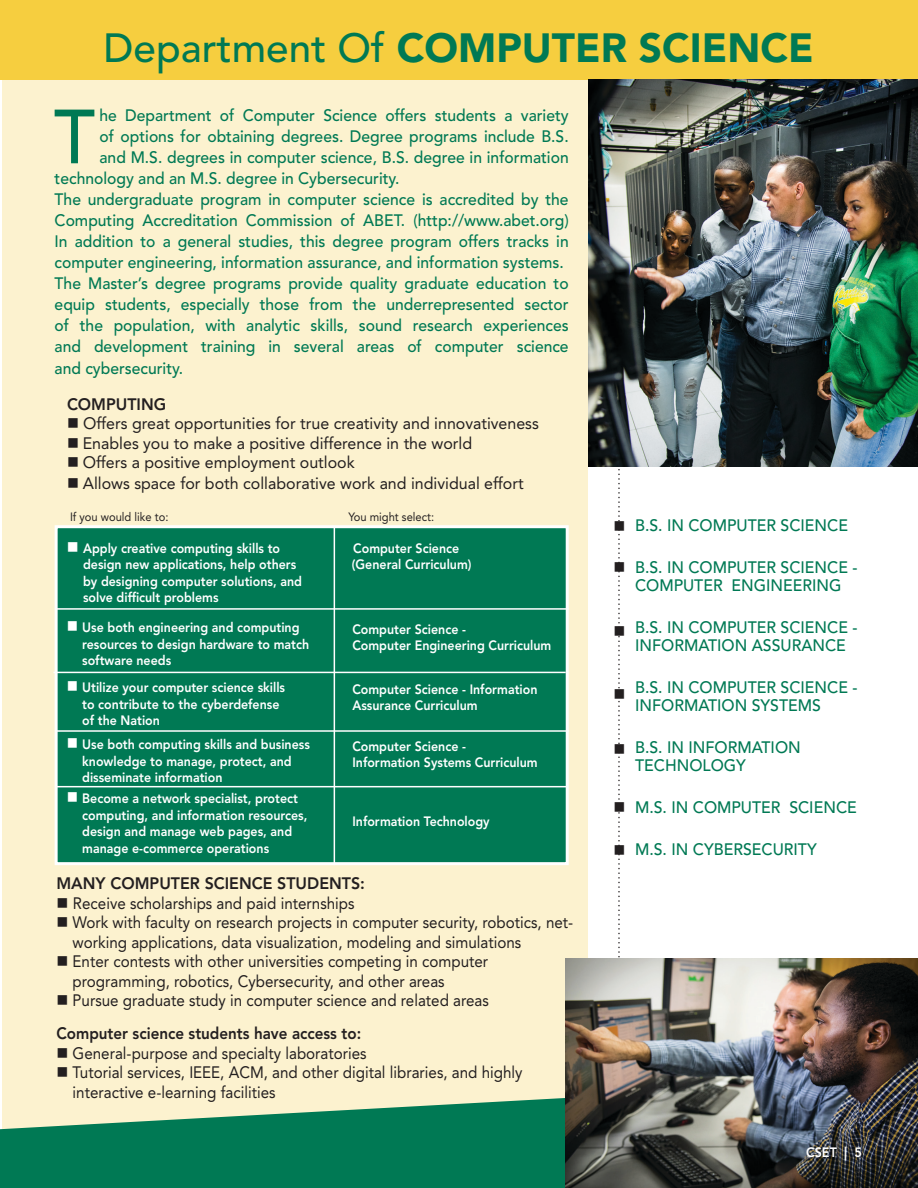
<style>
.page{position:relative;width:918px;height:1188px;background:#fff}
.page>*{position:absolute;margin:0;border:0;box-sizing:border-box;transform-origin:0 0}
.t1{font:500 75.75px "Avenir LT Std";color:#007954;scale:.95 1}
.t2{font:900 40.5px "Avenir LT Std";color:#007954}
.t3{font:500 16.5px/21.1px "Avenir LT Std";color:#007954;text-align:justify;scale:.95 1}
.t4{font:16.5px/19.5px "Avenir LT Std";color:#231f20;scale:.92 1}
.t5{font:500 16.5px/18px "Avenir LT Std";color:#007954;scale:.96 1}
.t6{font:16.5px "Avenir LT Std";color:#231f20}
.t7{font:800 16.5px "Avenir LT Std";color:#231f20}
.t8{font:800 16.5px "Avenir LT Std";color:#231f20;scale:.92 1}
.t9{font:16.5px "Wingdings";color:#231f20}
.t10{font:800 13.5px/16.5px "Avenir LT Std";color:#fff;scale:.92 1}
.t11{font:800 13.5px "Avenir LT Std";color:#fff;scale:.93 1}
.t12{font:12px "Avenir LT Std";color:#231f20;scale:.93 1}
.s1{font-weight:500}
</style>
<div class="page">
<div style="left:2px;top:6px;width:916px;height:1182px;background:#fcf2cf"></div>
<div style="left:588px;top:70px;width:330px;height:1118px;background:#fff"></div>
<svg style="left:618px;top:469px;width:2px;height:489px"></svg>
<div style="left:0;top:0;width:918px;height:79px;background:#f6ce3f"></div>
<img style="left:588px;top:79px;width:330px;height:388px">
<svg style="left:0;top:1083px;width:566px;height:105px;fill:#007954"></svg>
<img style="left:566px;top:958px;width:352px;height:230px">
<div style="left:55px;top:525px;width:514px;height:340px;background:#007954;border:3px solid #fff"></div>
<hr style="left:334px;top:527px;width:1px;height:338px;background:#fff">
<hr style="left:57px;top:608px;width:512px;height:2px;background:#fff">
<hr style="left:54px;top:672px;width:512px;height:1px;background:#fff">
<hr style="left:57px;top:730px;width:512px;height:2px;background:#fff">
<hr style="left:55px;top:786px;width:512px;height:1px;background:#fff">
<h2 class="t2" style="left:104px;top:23px;width:712px"><span class="s1">Department Of</span> COMPUTER SCIENCE</h2>
<p class="t1" style="left:54px;top:93px;width:45px">T</p>
<p class="t3" style="left:100px;top:105px;width:495px">he Department of Computer Science offers students a variety</p>
<p class="t3" style="left:100px;top:126px;width:495px">of options for obtaining degrees. Degree programs include B.S.</p>
<p class="t3" style="left:100px;top:147px;width:495px">and M.S. degrees in computer science, B.S. degree in information</p>
<p class="t3" style="left:55px;top:168px;width:365px">technology and an M.S. degree in Cybersecurity.</p>
<p class="t3" style="left:55px;top:189px;width:543px">The undergraduate program in computer science is accredited by the Computing Accreditation Commission of ABET. (http://www.abet.org)<br>In addition to a general studies, this degree program offers tracks in computer engineering, information assurance, and information systems.</p>
<p class="t3" style="left:55px;top:273px;width:543px">The Master’s degree programs provide quality graduate education to equip students, especially those from the underrepresented sector of the population, with analytic skills, sound research experiences and development training in several areas of computer science and cybersecurity.</p>
<p class="t7" style="left:67px;top:394px;width:101px">COMPUTING</p>
<p class="t6" style="left:67px;top:414px;width:473px">■ Offers great opportunities for true creativity and innovativeness</p>
<p class="t6" style="left:67px;top:433px;width:407px">■ Enables you to make a positive difference in the world</p>
<p class="t6" style="left:67px;top:453px;width:289px">■ Offers a positive employment outlook</p>
<p class="t6" style="left:67px;top:474px;width:458px">■ Allows space for both collaborative work and individual effort</p>
<p class="t12" style="left:70px;top:510px;width:107px">If you would like to:</p>
<p class="t12" style="left:348px;top:510px;width:94px">You might select:</p>
<p class="t10" style="left:83px;top:540px;width:239px;text-indent:-16px">■ Apply creative computing skills to design new applications, help others by designing computer solutions, and solve difficult problems</p>
<p class="t10" style="left:82px;top:619px;width:248px;text-indent:-15px">■ Use both engineering and computing resources to design hardware to match software needs</p>
<p class="t10" style="left:82px;top:679px;width:222px;text-indent:-15px">■ Utilize your computer science skills to contribute to the cyberdefense of the Nation</p>
<p class="t10" style="left:82px;top:736px;width:249px;text-indent:-15px">■ Use both computing skills and business knowledge to manage, protect, and disseminate information</p>
<p class="t10" style="left:82px;top:790px;width:246px;text-indent:-15px">■ Become a network specialist, protect computing, and information resources, design and manage web pages, and manage e-commerce operations</p>
<p class="t10" style="left:353px;top:540px;width:117px">Computer Science</p>
<p class="t10" style="left:352px;top:556px;width:132px">(General Curriculum)</p>
<p class="t10" style="left:352px;top:621px;width:218px">Computer Science -<br>Computer Engineering Curriculum</p>
<p class="t10" style="left:352px;top:681px;width:203px">Computer Science - Information<br>Assurance Curriculum</p>
<p class="t10" style="left:352px;top:738px;width:203px">Computer Science -<br>Information Systems Curriculum</p>
<p class="t10" style="left:352px;top:813px;width:151px">Information Technology</p>
<p class="t7" style="left:57px;top:874px;width:310px">MANY COMPUTER SCIENCE STUDENTS:</p>
<p class="t4" style="left:57px;top:894px;width:326px">■ Receive scholarships and paid internships</p>
<p class="t4" style="left:73px;top:913px;width:546px;text-indent:-16px">■ Work with faculty on research projects in computer security, robotics, net&shy;working applications, data visualization, modeling and simulations</p>
<p class="t4" style="left:73px;top:952px;width:453px;text-indent:-16px">■ Enter contests with other universities competing in computer programming, robotics, Cybersecurity, and other areas</p>
<p class="t4" style="left:57px;top:991px;width:471px">■ Pursue graduate study in computer science and related areas</p>
<p class="t8" style="left:57px;top:1024px;width:333px">Computer science students have access to:</p>
<p class="t4" style="left:57px;top:1044px;width:339px">■ General-purpose and specialty laboratories</p>
<p class="t4" style="left:73px;top:1063px;width:491px;text-indent:-16px">■ Tutorial services, IEEE, ACM, and other digital libraries, and highly interactive e-learning facilities</p>
<p class="t9" style="left:614px;top:517px;width:13px">■</p>
<p class="t9" style="left:614px;top:558px;width:13px">■</p>
<p class="t9" style="left:614px;top:622px;width:13px">■</p>
<p class="t9" style="left:614px;top:685px;width:13px">■</p>
<p class="t9" style="left:614px;top:740px;width:13px">■</p>
<p class="t9" style="left:614px;top:799px;width:13px">■</p>
<p class="t9" style="left:614px;top:841px;width:13px">■</p>
<p class="t5" style="left:635px;top:517px;width:223px">B.S. IN COMPUTER SCIENCE</p>
<p class="t5" style="left:635px;top:559px;width:233px">B.S. IN COMPUTER SCIENCE -</p>
<p class="t5" style="left:635px;top:577px;width:217px">COMPUTER ENGINEERING</p>
<p class="t5" style="left:635px;top:619px;width:233px">B.S. IN COMPUTER SCIENCE -</p>
<p class="t5" style="left:635px;top:637px;width:221px">INFORMATION ASSURANCE</p>
<p class="t5" style="left:635px;top:679px;width:233px">B.S. IN COMPUTER SCIENCE -</p>
<p class="t5" style="left:635px;top:697px;width:195px">INFORMATION SYSTEMS</p>
<p class="t5" style="left:635px;top:739px;width:174px">B.S. IN INFORMATION<br>TECHNOLOGY</p>
<p class="t5" style="left:635px;top:799px;width:232px">M.S. IN COMPUTER SCIENCE</p>
<p class="t5" style="left:635px;top:841px;width:191px">M.S. IN CYBERSECURITY</p>
<p class="t11" style="left:806px;top:1144px;width:61px">CSET | 5</p>
</div>
